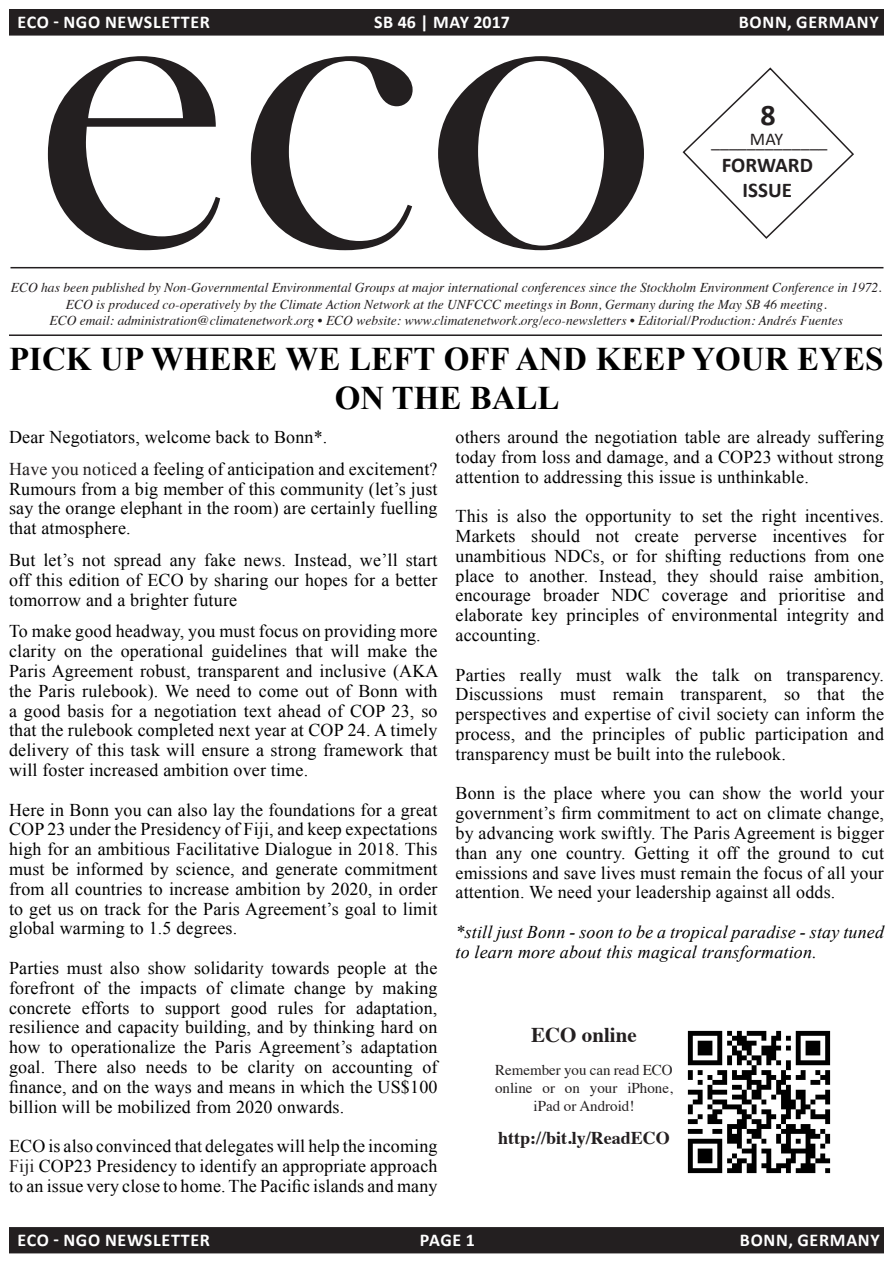
<style>
.page{position:relative;width:893px;height:1263px;background:#fff}
.page>*{position:absolute;margin:0;border:0;box-sizing:border-box;transform-origin:0 0}
.t1{font:450px "Bask Old Face";color:#231f20}
.t2{font:700 33px/39.6px "Times New Roman";color:#000;text-align:center}
.t3{font:700 30px "Calibri";color:#231f20}
.t4{font:700 21px/25.2px "Calibri";color:#231f20;text-align:center}
.t5{font:700 21px "Times";color:#231f20}
.t6{font:18px/19.8px "Times New Roman";letter-spacing:.01em;color:#000;text-align:justify}
.t7{font:700 18px "Calibri";letter-spacing:.04em;color:#fff}
.t8{font:italic 18px/19.8px "Times New Roman";letter-spacing:.01em;color:#000}
.t9{font:700 18px "Times";color:#231f20}
.t10{font:18px "Calibri";color:#231f20}
.t11{font:700 18px "Calibri";color:#fff}
.t12{font:15px/18px "Times";color:#231f20;text-align:center}
.t13{font:italic 13.5px/16.2px "Times";color:#231f20;text-align:center}
.s1{color:#231f20}
</style>
<div class="page">
<div style="left:10px;top:1228px;width:873px;height:25px;background:#231f20"></div>
<div style="left:9px;top:1227px;width:875px;height:26px;border:2px solid #231f20"></div>
<hr style="left:10px;top:267px;width:873px;height:1px;background:#231f20">
<hr style="left:9px;top:334px;width:873px;height:2px;background:#231f20">
<svg style="left:682px;top:67px;width:172px;height:172px"></svg>
<div style="left:10px;top:10px;width:873px;height:25px;background:#231f20"></div>
<div style="left:9px;top:9px;width:875px;height:26px;border:2px solid #231f20"></div>
<img style="left:687px;top:1030px;width:144px;height:144px">
<p class="t7" style="left:374px;top:10px;width:253px">COP20/CMP10, DECEMBER 2014</p>
<p class="t7" style="left:786px;top:10px;width:95px">LIMA, PERÚ</p>
<p class="t7" style="left:17px;top:10px;width:194px">ECO - NGO NEWSLETTER</p>
<p class="t11" style="left:374px;top:10px;width:137px">SB 46 | MAY 2017</p>
<p class="t7" style="left:739px;top:10px;width:141px">BONN, GERMANY</p>
<p class="t1" style="left:34px;top:-150px;width:625px">eco</p>
<p class="t3" style="left:760px;top:96px;width:17px">8</p>
<p class="t10" style="left:750px;top:127px;width:35px">MAY</p>
<p class="t10" style="left:711px;top:129px;width:118px">_____________</p>
<p class="t4" style="left:722px;top:152px;width:93px">FORWARD<br>ISSUE</p>
<p class="t13" style="left:11px;top:279px;width:872px">ECO has been published by Non-Governmental Environmental Groups at major international conferences since the Stockholm Environment Conference in 1972.<br>ECO is produced co-operatively by the Climate Action Network at the UNFCCC meetings in Bonn, Germany during the May SB 46 meeting.</p>
<p class="t13" style="left:49px;top:311px;width:795px">ECO email: administration@climatenetwork.org • ECO website: www.climatenetwork.org/eco-newsletters • Editorial/Production: Andrés Fuentes</p>
<p class="t2" style="left:9px;top:338px;width:876px">PICK UP WHERE WE LEFT OFF AND KEEP YOUR EYES<br>ON THE BALL</p>
<p class="t6" style="left:455px;top:427px;width:430px">others around the negotiation table are already suffering today from loss and damage, and a COP23 without strong attention to addressing this issue is unthinkable.</p>
<p class="t6" style="left:455px;top:506px;width:430px">This is also the opportunity to set the right incentives.<br>Markets should not create perverse incentives for unambitious NDCs, or for shifting reductions from one place to another. Instead, they should raise ambition, encourage broader NDC coverage and prioritise and elaborate key principles of environmental integrity and accounting.</p>
<p class="t6" style="left:455px;top:664px;width:430px">Parties really must walk the talk on transparency.<br>Discussions must remain transparent, so that the perspectives and expertise of civil society can inform the process, and the principles of public participation and transparency must be built into the rulebook.</p>
<p class="t6" style="left:455px;top:783px;width:430px">Bonn is the place where you can show the world your government’s firm commitment to act on climate change, by advancing work swiftly. The Paris Agreement is bigger than any one country. Getting it off the ground to cut emissions and save lives must remain the focus of all your attention. We need your leadership against all odds.</p>
<p class="t8" style="left:455px;top:922px;width:430px">*still just Bonn - soon to be a tropical paradise - stay tuned to learn more about this magical transformation.</p>
<p class="t6" style="left:9px;top:427px;width:320px">Dear Negotiators, welcome back to Bonn*.</p>
<p class="t6" style="left:9px;top:458px;width:430px"><span class="s1">Have you noticed</span> a feeling of anticipation and excitement?<br>Rumours from a big member of this community (let’s just say the orange elephant in the room) are certainly fuelling that atmosphere.</p>
<p class="t6" style="left:9px;top:550px;width:430px">But let’s not spread any fake news. Instead, we’ll start off this edition of ECO by sharing our hopes for a better tomorrow and a brighter future</p>
<p class="t6" style="left:9px;top:621px;width:431px">To make good headway, you must focus on providing more clarity on the operational guidelines that will make the Paris Agreement robust, transparent and inclusive (AKA the Paris rulebook). We need to come out of Bonn with a good basis for a negotiation text ahead of COP 23, so that the rulebook completed next year at COP 24. A timely delivery of this task will ensure a strong framework that will foster increased ambition over time.</p>
<p class="t6" style="left:9px;top:799px;width:430px">Here in Bonn you can also lay the foundations for a great COP 23 under the Presidency of Fiji, and keep expectations high for an ambitious Facilitative Dialogue in 2018. This must be informed by science, and generate commitment from all countries to increase ambition by 2020, in order to get us on track for the Paris Agreement’s goal to limit global warming to 1.5 degrees.</p>
<p class="t6" style="left:9px;top:958px;width:430px">Parties must also show solidarity towards people at the forefront of the impacts of climate change by making concrete efforts to support good rules for adaptation, resilience and capacity building, and by thinking hard on how to operationalize the Paris Agreement’s adaptation goal. There also needs to be clarity on accounting of finance, and on the ways and means in which the US$100 billion will be mobilized from 2020 onwards.</p>
<p class="t6" style="left:9px;top:1136px;width:430px">ECO is also convinced that delegates will help the incoming <span class="s1">Fiji</span> COP23 Presidency to identify an appropriate approach to an issue very close to home. The Pacific islands and many</p>
<p class="t5" style="left:531px;top:1014px;width:107px">ECO online</p>
<p class="t12" style="left:495px;top:1059px;width:179px">Remember you can read ECO online or on your iPhone, iPad or Android!</p>
<p class="t9" style="left:498px;top:1120px;width:173px">http://bit.ly/ReadECO</p>
<p class="t7" style="left:17px;top:1228px;width:194px">ECO - NGO NEWSLETTER</p>
<p class="t7" style="left:420px;top:1228px;width:56px">PAGE 1</p>
<p class="t7" style="left:740px;top:1228px;width:141px">BONN, GERMANY</p>
</div>
